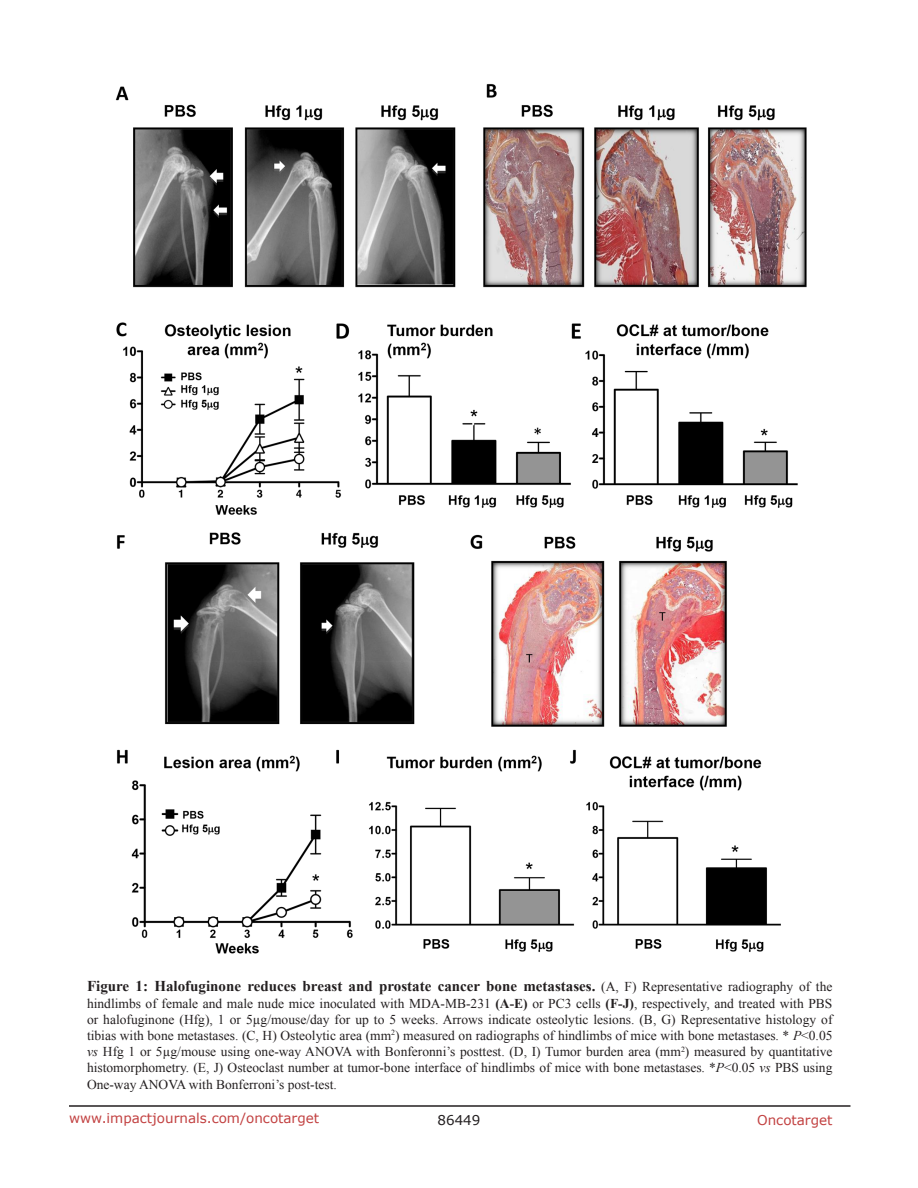
<style>
.page{position:relative;width:918px;height:1188px;background:#fff}
.page>*{position:absolute;margin:0;border:0;box-sizing:border-box;transform-origin:0 0}
.figuretext{font:700 15px "Times New Roman";color:#231f20}
.figuretext-2{font:13.5px/16.2px "Times New Roman";color:#231f20;text-align:justify}
.t1{font:13.5px "Verdana";color:#c24141}
.t2{font:13.5px "Verdana";color:#231f20}
.s1{font-weight:400;font-size:13.5px}
.s2{font-weight:700}
.s3{font-style:italic}
</style>
<div class="page">
<hr style="left:69px;top:1105px;width:781px;height:2px;background:#231f20">
<img style="left:115px;top:84px;width:692px;height:870px">
<p class="figuretext" style="left:87px;top:976px;width:747px">Figure 1: Halofuginone reduces breast and prostate cancer bone metastases. <span class="s1">(A, F) Representative radiography of the</span></p>
<p class="figuretext-2" style="left:87px;top:995px;width:747px">hindlimbs of female and male nude mice inoculated with MDA-MB-231 <span class="s2">(A-E)</span> or PC3 cells <span class="s2">(F-J)</span>, respectively, and treated with PBS or halofuginone (Hfg), 1 or 5µg/mouse/day for up to 5 weeks. Arrows indicate osteolytic lesions. (B, G) Representative histology of tibias with bone metastases. (C, H) Osteolytic area (mm<sup>2</sup>) measured on radiographs of hindlimbs of mice with bone metastases. * <span class="s3">P</span>&lt;0.05 <span class="s3">vs</span> Hfg 1 or 5µg/mouse using one-way ANOVA with Bonferonni’s posttest. (D, I) Tumor burden area (mm<sup>2</sup>) measured by quantitative histomorphometry. (E, J) Osteoclast number at tumor-bone interface of hindlimbs of mice with bone metastases. *<span class="s3">P</span>&lt;0.05 <span class="s3">vs</span> PBS using One-way ANOVA with Bonferroni’s post-test.</p>
<p class="t1" style="left:69px;top:1109px;width:252px">www.impactjournals.com/oncotarget</p>
<p class="t2" style="left:438px;top:1111px;width:44px">86449</p>
<p class="t1" style="left:757px;top:1111px;width:77px">Oncotarget</p>
</div>
